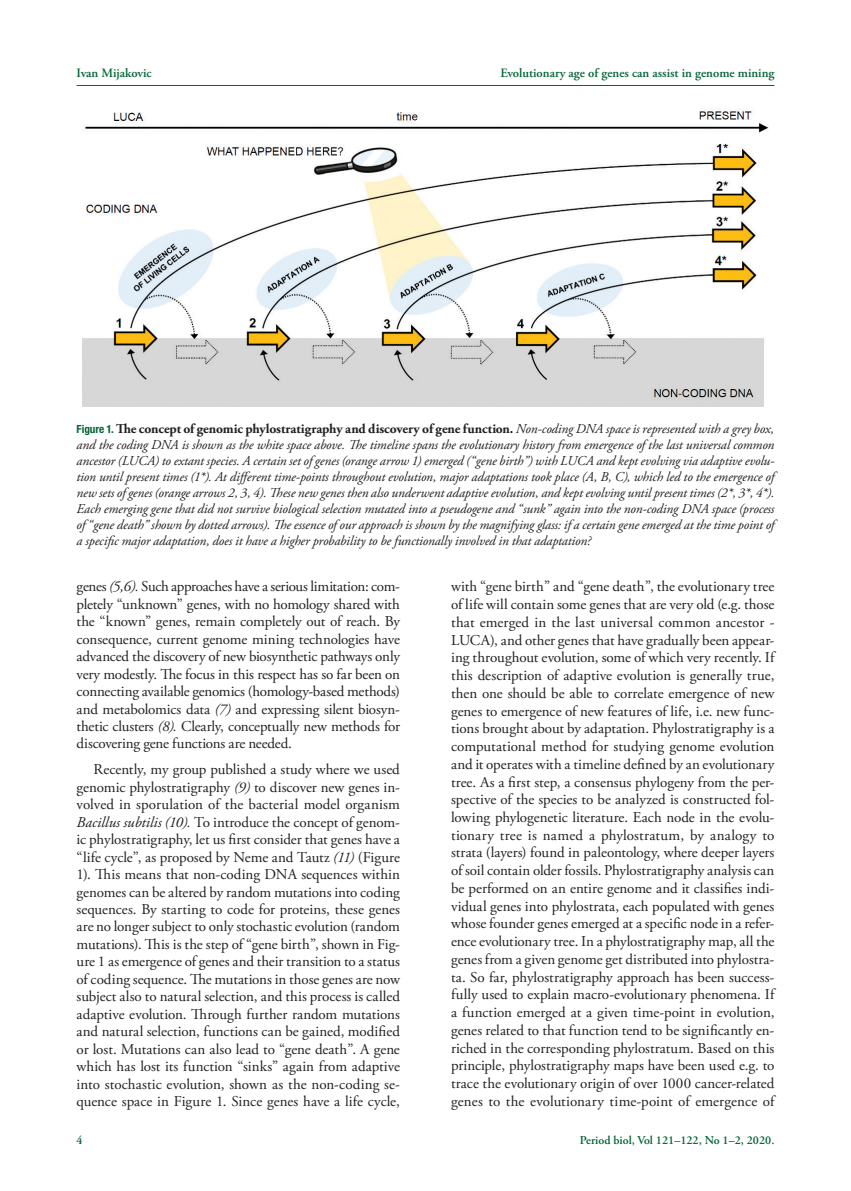
<style>
.page{position:relative;width:851px;height:1191px;background:#fff}
.page>*{position:absolute;margin:0;border:0;box-sizing:border-box;transform-origin:0 0}
.t1{font:15px/17.7px "Adobe Garamond Pro";letter-spacing:-.005em;color:#231f20;text-align:justify}
.t2{font:italic 13.5px/15.9px "Adobe Garamond Pro";letter-spacing:-.01em;color:#231f20;text-align:justify}
.t3{font:600 12.75px "Adobe Garamond Pro";color:#046636}
.t4{font:600 12px "Adobe Garamond Pro";color:#046636}
.s1{font-family:"Helvetica Neue LT Pro";font-weight:700;font-style:normal;font-stretch:condensed;font-size:11.25px;color:#046636}
.s2{font-weight:700;font-style:normal}
.s3{font-style:italic}
</style>
<div class="page">
<hr style="left:77px;top:85px;width:697px;height:1px;background:#046636">
<img style="left:82px;top:109px;width:686px;height:297px">
<p class="t3" style="left:77px;top:65px;width:76px">Ivan Mijakovic</p>
<p class="t3" style="left:500px;top:65px;width:275px">Evolutionary age of genes can assist in genome mining</p>
<p class="t2" style="left:77px;top:421px;width:699px"><span class="s1">Figure 1.</span> <span class="s2">The concept of genomic phylostratigraphy and discovery of gene function.</span> Non-coding DNA space is represented with a grey box, and the coding DNA is shown as the white space above. The timeline spans the evolutionary history from emergence of the last universal common ancestor (LUCA) to extant species. A certain set of genes (orange arrow 1) emerged (“gene birth”) with LUCA and kept evolving via adaptive evolu&shy;tion until present times (1*). At different time-points throughout evolution, major adaptations took place (A, B, C), which led to the emergence of new sets of genes (orange arrows 2, 3, 4). These new genes then also underwent adaptive evolution, and kept evolving until present times (2*, 3*, 4*).<br>Each emerging gene that did not survive biological selection mutated into a pseudogene and “sunk” again into the non-coding DNA space (process of “gene death” shown by dotted arrows). The essence of our approach is shown by the magnifying glass: if a certain gene emerged at the time point of a specific major adaptation, does it have a higher probability to be functionally involved in that adaptation?</p>
<p class="t1" style="left:77px;top:578px;width:325px">genes <span class="s3">(5,6).</span> Such approaches have a serious limitation: com&shy;pletely “unknown” genes, with no homology shared with the “known” genes, remain completely out of reach. By consequence, current genome mining technologies have advanced the discovery of new biosynthetic pathways only very modestly. The focus in this respect has so far been on connecting available genomics (homology-based methods) and metabolomics data <span class="s3">(7)</span> and expressing silent biosyn&shy;thetic clusters <span class="s3">(8).</span> Clearly, conceptually new methods for discovering gene functions are needed.</p>
<p class="t1" style="left:77px;top:761px;width:325px;text-indent:17px">Recently, my group published a study where we used genomic phylostratigraphy <span class="s3">(9)</span> to discover new genes in&shy;volved in sporulation of the bacterial model organism <span class="s3">Bacillus subtilis (10).</span> To introduce the concept of genom&shy;ic phylostratigraphy, let us first consider that genes have a “life cycle”, as proposed by Neme and Tautz <span class="s3">(11)</span> (Figure 1). This means that non-coding DNA sequences within genomes can be altered by random mutations into coding sequences. By starting to code for proteins, these genes are no longer subject to only stochastic evolution (random mutations). This is the step of “gene birth”, shown in Fig&shy;ure 1 as emergence of genes and their transition to a status of coding sequence. The mutations in those genes are now subject also to natural selection, and this process is called adaptive evolution. Through further random mutations and natural selection, functions can be gained, modified or lost. Mutations can also lead to “gene death”. A gene which has lost its function “sinks” again from adaptive into stochastic evolution, shown as the non-coding se&shy;quence space in Figure 1. Since genes have a life cycle,</p>
<p class="t1" style="left:451px;top:578px;width:325px">with “gene birth” and “gene death”, the evolutionary tree of life will contain some genes that are very old (e.g. those that emerged in the last universal common ancestor - LUCA), and other genes that have gradually been appear&shy;ing throughout evolution, some of which very recently. If this description of adaptive evolution is generally true, then one should be able to correlate emergence of new genes to emergence of new features of life, i.e. new func&shy;tions brought about by adaptation. Phylostratigraphy is a computational method for studying genome evolution and it operates with a timeline defined by an evolutionary tree. As a first step, a consensus phylogeny from the per&shy;spective of the species to be analyzed is constructed fol&shy;lowing phylogenetic literature. Each node in the evolu&shy;tionary tree is named a phylostratum, by analogy to strata (layers) found in paleontology, where deeper layers of soil contain older fossils. Phylostratigraphy analysis can be performed on an entire genome and it classifies indi&shy;vidual genes into phylostrata, each populated with genes whose founder genes emerged at a specific node in a refer&shy;ence evolutionary tree. In a phylostratigraphy map, all the genes from a given genome get distributed into phylostra&shy;ta. So far, phylostratigraphy approach has been success&shy;fully used to explain macro-evolutionary phenomena. If a function emerged at a given time-point in evolution, genes related to that function tend to be significantly en&shy;riched in the corresponding phylostratum. Based on this principle, phylostratigraphy maps have been used e.g. to trace the evolutionary origin of over 1000 cancer-related genes to the evolutionary time-point of emergence of</p>
<p class="t4" style="left:77px;top:1133px;width:8px">4</p>
<p class="t4" style="left:579px;top:1133px;width:196px">Period biol, Vol 121–122, No 1–2, 2020.</p>
</div>
